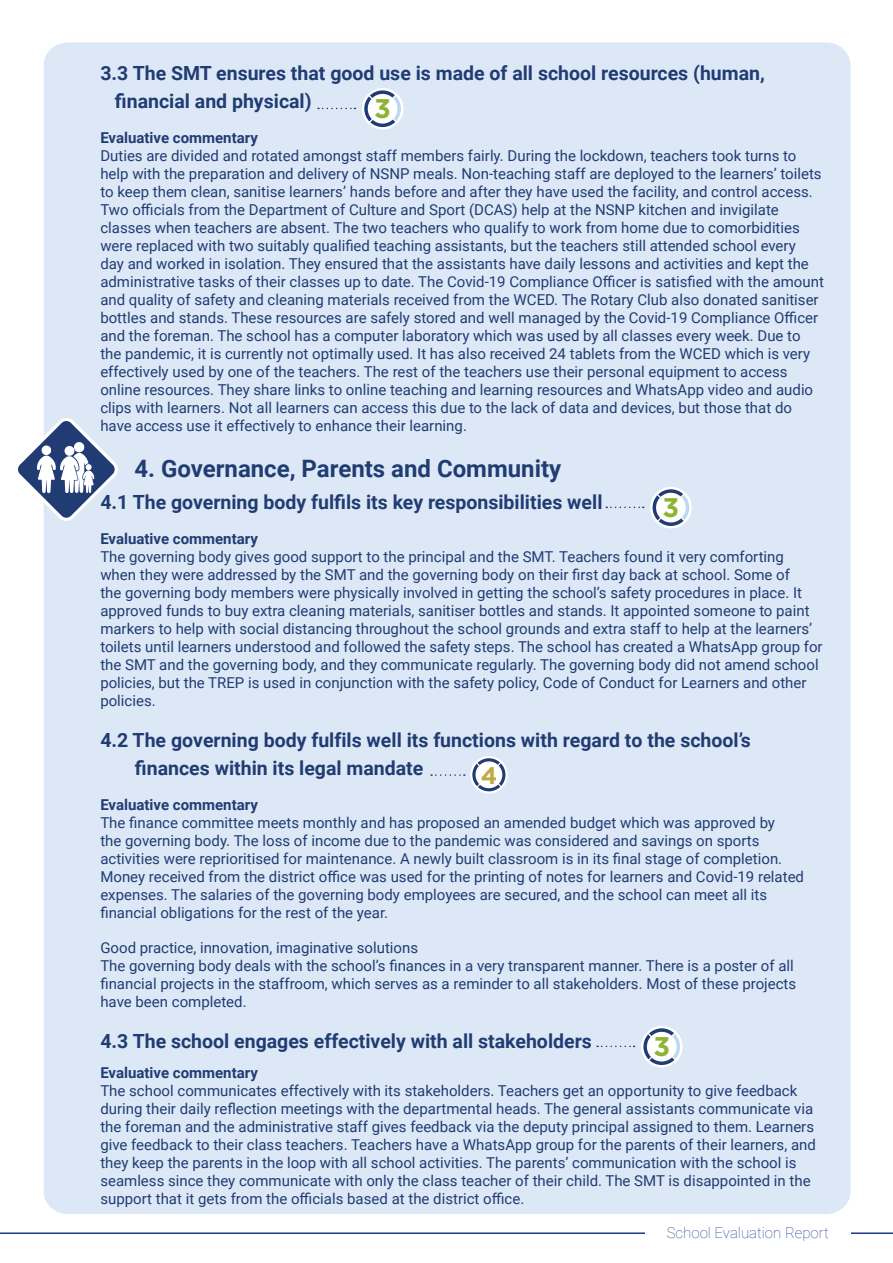
<style>
.page{position:relative;width:893px;height:1263px;background:#fff}
.page>*{position:absolute;margin:0;border:0;box-sizing:border-box;transform-origin:0 0}
.t1{font:700 27px "Gotham";color:#8db435}
.t2{font:700 24px "Roboto";color:#203c73}
.t3{font:700 24px "Gotham";color:#c2a946}
.t4{font:700 19.5px/28.5px "Roboto";color:#203c73}
.t5{font:15px/18px "Roboto";color:#203c73}
.t6{font:700 15px "Roboto";color:#203c73}
.t7{font:100 15px "Roboto";color:#1c3a8e}
</style>
<div class="page">
<hr style="left:0;top:1232px;width:893px;height:2px;background:#1c3a8e">
<div style="left:645px;top:1220px;width:205px;height:24px;background:#fff"></div>
<div style="left:44px;top:43px;width:806px;height:1171px;background:#dde8f6;border-radius:23px"></div>
<svg style="left:18px;top:414px;width:100px;height:111px"></svg>
<div style="left:641px;top:1026px;width:42px;height:41px;background:#fff;border-radius:50%"></div>
<svg style="left:643px;top:1028px;width:37px;height:37px"></svg>
<svg style="left:597px;top:1045px;width:38px;height:2px"></svg>
<div style="left:650px;top:487px;width:42px;height:41px;background:#fff;border-radius:50%"></div>
<svg style="left:652px;top:489px;width:37px;height:37px"></svg>
<svg style="left:606px;top:507px;width:38px;height:1px"></svg>
<svg style="left:470px;top:756px;width:38px;height:37px"></svg>
<svg style="left:472px;top:758px;width:34px;height:33px"></svg>
<svg style="left:431px;top:774px;width:34px;height:2px"></svg>
<div style="left:362px;top:88px;width:41px;height:42px;background:#fff;border-radius:50%"></div>
<svg style="left:364px;top:90px;width:37px;height:37px"></svg>
<svg style="left:318px;top:108px;width:37px;height:1px"></svg>
<h3 class="t4" style="left:115px;top:58px;width:651px;text-indent:-15px">3.3 The SMT ensures that good use is made of all school resources (human, financial and physical)</h3>
<p class="t6" style="left:100px;top:127px;width:159px">Evaluative commentary</p>
<p class="t5" style="left:100px;top:146px;width:725px">Duties are divided and rotated amongst staff members fairly. During the lockdown, teachers took turns to help with the preparation and delivery of NSNP meals. Non-teaching staff are deployed to the learners’ toilets to keep them clean, sanitise learners’ hands before and after they have used the facility, and control access.<br>Two officials from the Department of Culture and Sport (DCAS) help at the NSNP kitchen and invigilate classes when teachers are absent. The two teachers who qualify to work from home due to comorbidities were replaced with two suitably qualified teaching assistants, but the teachers still attended school every<br>day and worked in isolation. They ensured that the assistants have daily lessons and activities and kept the administrative tasks of their classes up to date. The Covid-19 Compliance Officer is satisfied with the amount and quality of safety and cleaning materials received from the WCED. The Rotary Club also donated sanitiser bottles and stands. These resources are safely stored and well managed by the Covid-19 Compliance Officer and the foreman. The school has a computer laboratory which was used by all classes every week. Due to the pandemic, it is currently not optimally used. It has also received 24 tablets from the WCED which is very effectively used by one of the teachers. The rest of the teachers use their personal equipment to access online resources. They share links to online teaching and learning resources and WhatsApp video and audio clips with learners. Not all learners can access this due to the lack of data and devices, but those that do have access use it effectively to enhance their learning.</p>
<h2 class="t2" style="left:134px;top:452px;width:428px">4. Governance, Parents and Community</h2>
<h3 class="t4" style="left:100px;top:487px;width:504px">4.1 The governing body fulfils its key responsibilities well</h3>
<p class="t6" style="left:100px;top:528px;width:159px">Evaluative commentary</p>
<p class="t5" style="left:100px;top:547px;width:724px">The governing body gives good support to the principal and the SMT. Teachers found it very comforting when they were addressed by the SMT and the governing body on their first day back at school. Some of<br>the governing body members were physically involved in getting the school’s safety procedures in place. It approved funds to buy extra cleaning materials, sanitiser bottles and stands. It appointed someone to paint markers to help with social distancing throughout the school grounds and extra staff to help at the learners’ toilets until learners understood and followed the safety steps. The school has created a WhatsApp group for the SMT and the governing body, and they communicate regularly. The governing body did not amend school policies, but the TREP is used in conjunction with the safety policy, Code of Conduct for Learners and other policies.</p>
<h3 class="t4" style="left:135px;top:725px;width:618px;text-indent:-35px">4.2 The governing body fulfils well its functions with regard to the school’s finances within its legal mandate</h3>
<p class="t6" style="left:100px;top:794px;width:159px">Evaluative commentary</p>
<p class="t5" style="left:100px;top:813px;width:705px">The finance committee meets monthly and has proposed an amended budget which was approved by<br>the governing body. The loss of income due to the pandemic was considered and savings on sports activities were reprioritised for maintenance. A newly built classroom is in its final stage of completion.<br>Money received from the district office was used for the printing of notes for learners and Covid-19 related expenses. The salaries of the governing body employees are secured, and the school can meet all its financial obligations for the rest of the year.</p>
<p class="t5" style="left:100px;top:938px;width:697px">Good practice, innovation, imaginative solutions<br>The governing body deals with the school’s finances in a very transparent manner. There is a poster of all financial projects in the staffroom, which serves as a reminder to all stakeholders. Most of these projects have been completed.</p>
<h3 class="t4" style="left:100px;top:1025px;width:493px">4.3 The school engages effectively with all stakeholders</h3>
<p class="t6" style="left:100px;top:1062px;width:159px">Evaluative commentary</p>
<p class="t5" style="left:100px;top:1081px;width:717px">The school communicates effectively with its stakeholders. Teachers get an opportunity to give feedback during their daily reflection meetings with the departmental heads. The general assistants communicate via the foreman and the administrative staff gives feedback via the deputy principal assigned to them. Learners give feedback to their class teachers. Teachers have a WhatsApp group for the parents of their learners, and they keep the parents in the loop with all school activities. The parents’ communication with the school is seamless since they communicate with only the class teacher of their child. The SMT is disappointed in the support that it gets from the officials based at the district office.</p>
<h1 class="t1" style="left:374px;top:91px;width:18px">3</h1>
<h1 class="t1" style="left:662px;top:489px;width:18px">3</h1>
<h2 class="t3" style="left:481px;top:759px;width:18px">4</h2>
<h1 class="t1" style="left:653px;top:1028px;width:18px">3</h1>
<p class="t7" style="left:667px;top:1222px;width:164px">School Evaluation Report</p>
</div>
